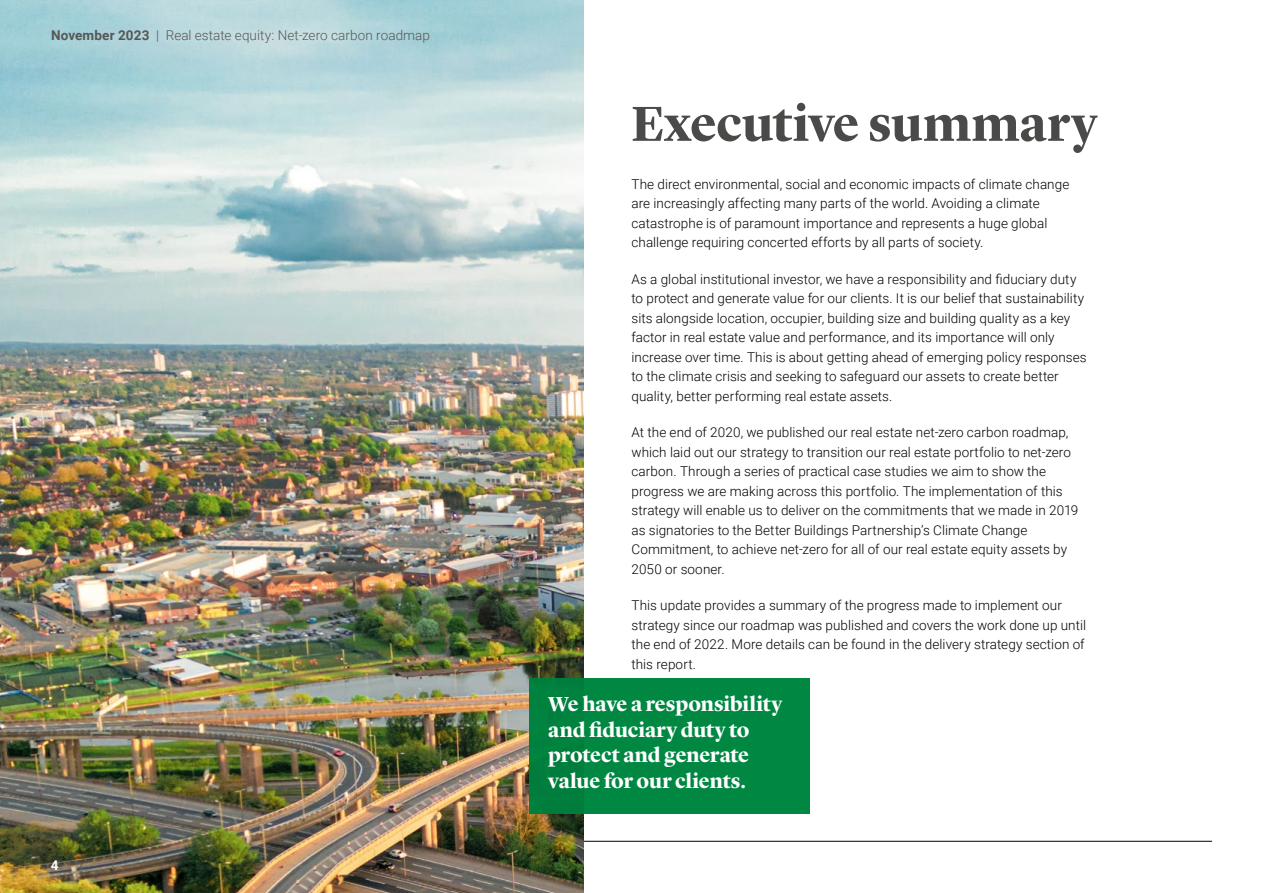
<style>
.page{position:relative;width:1263px;height:893px;background:#fff}
.page>*{position:absolute;margin:0;border:0;box-sizing:border-box;transform-origin:0 0}
.Inside_page_header{font:700 51px "Lyon Display";letter-spacing:-.005em;color:#4a4a49}
.body_copy_standard{font:700 21px/25.5px "Lyon Display";letter-spacing:-.005em;color:#fff}
.body_copy_standard-2{font:300 13.5px/19.5px "Roboto";letter-spacing:.005em;color:#000}
.t1{font:300 13.5px "Roboto";letter-spacing:.005em;color:#575756}
.t2{font:700 13.5px "Roboto";color:#fff}
.s1{font-weight:700}
</style>
<div class="page">
<hr style="left:52px;top:841px;width:1160px;height:1px;background:#000">
<img style="left:0;top:0;width:583px;height:893px">
<div style="left:529px;top:678px;width:281px;height:135px;background:#008843"></div>
<p class="t1" style="left:51px;top:26px;width:380px"><span class="s1">November 2023</span> | Real estate equity: Net-zero carbon roadmap</p>
<p class="t2" style="left:51px;top:856px;width:9px">4</p>
<p class="Inside_page_header" style="left:631px;top:85px;width:467px">Executive summary</p>
<p class="body_copy_standard-2" style="left:631px;top:174px;width:439px">The direct environmental, social and economic impacts of climate change are increasingly affecting many parts of the world. Avoiding a climate catastrophe is of paramount importance and represents a huge global challenge requiring concerted efforts by all parts of society.</p>
<p class="body_copy_standard-2" style="left:631px;top:269px;width:457px">As a global institutional investor, we have a responsibility and fiduciary duty to protect and generate value for our clients. It is our belief that sustainability sits alongside location, occupier, building size and building quality as a key factor in real estate value and performance, and its importance will only increase over time. This is about getting ahead of emerging policy responses to the climate crisis and seeking to safeguard our assets to create better quality, better performing real estate assets.</p>
<p class="body_copy_standard-2" style="left:631px;top:422px;width:448px">At the end of 2020, we published our real estate net-zero carbon roadmap, which laid out our strategy to transition our real estate portfolio to net-zero carbon. Through a series of practical case studies we aim to show the progress we are making across this portfolio. The implementation of this strategy will enable us to deliver on the commitments that we made in 2019 as signatories to the Better Buildings Partnership’s Climate Change Commitment, to achieve net-zero for all of our real estate equity assets by 2050 or sooner.</p>
<p class="body_copy_standard-2" style="left:631px;top:595px;width:456px">This update provides a summary of the progress made to implement our strategy since our roadmap was published and covers the work done up until the end of 2022. More details can be found in the delivery strategy section of this report.</p>
<p class="body_copy_standard" style="left:548px;top:690px;width:235px">We have a responsibility and fiduciary duty to protect and generate value for our clients.</p>
</div>
